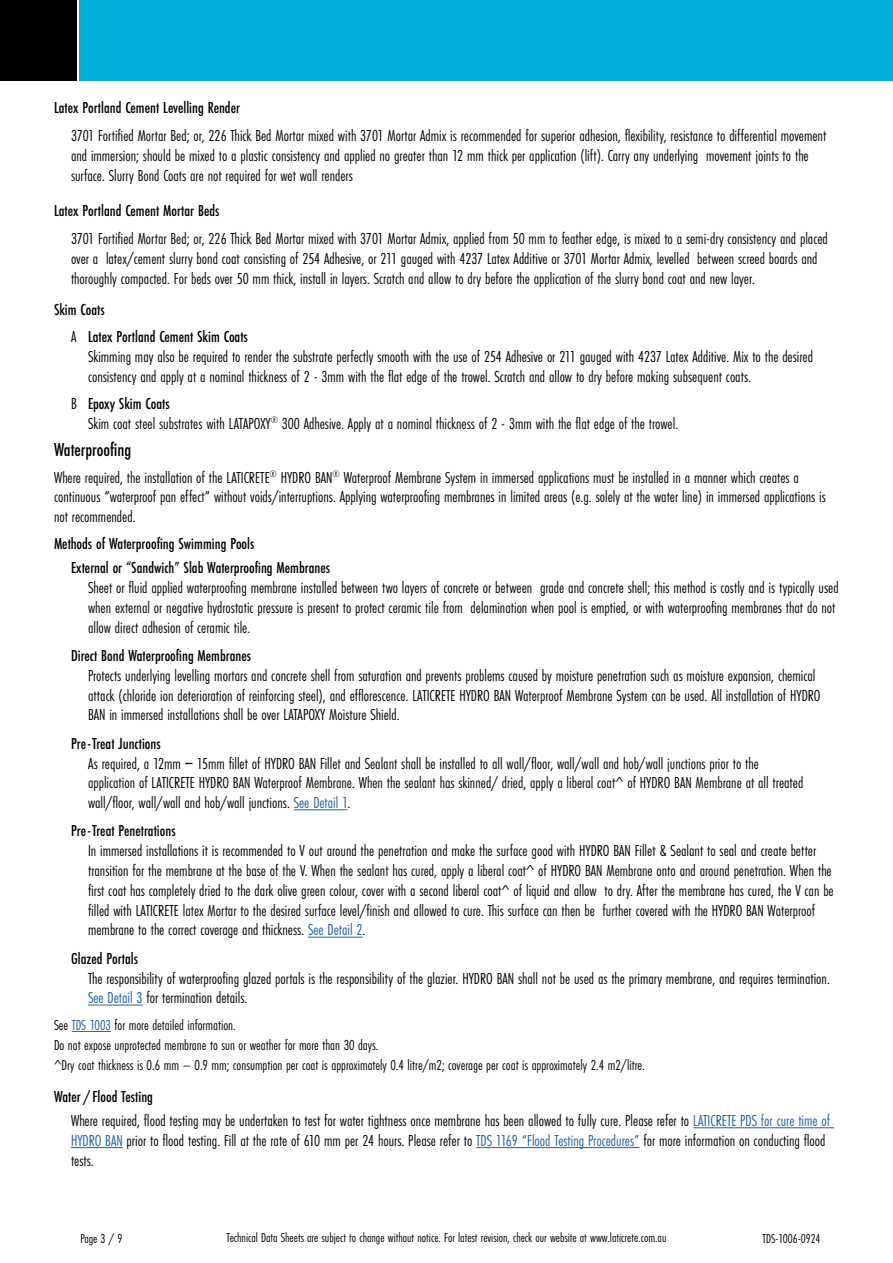
<style>
.page{position:relative;width:893px;height:1263px;background:#fff}
.page>*{position:absolute;margin:0;border:0;box-sizing:border-box;transform-origin:0 0}
.t1{font:500 19.5px "Futura PT Cond";color:#000}
.t2{font:16.5px/19.8px "Futura PT Cond";color:#000}
.t3{font:500 16.5px/27px "Futura PT Cond";color:#000}
.t4{font:15px/19.8px "Futura PT Cond";color:#000}
.t5{font:13.5px "Futura PT Cond";color:#000}
.s1{font-weight:400}
.s2{font-weight:500}
.s3{color:#215e9e}
</style>
<div class="page">
<div style="left:79px;top:0;width:814px;height:81px;background:#00afdb"></div>
<div style="left:0;top:0;width:77px;height:81px;background:#000"></div>
<hr style="left:294px;top:809px;width:54px;height:1px;background:#215e9e">
<hr style="left:308px;top:937px;width:55px;height:1px;background:#215e9e">
<hr style="left:88px;top:1005px;width:55px;height:1px;background:#215e9e">
<hr style="left:72px;top:1031px;width:39px;height:1px;background:#215e9e">
<hr style="left:693px;top:1127px;width:141px;height:1px;background:#215e9e">
<hr style="left:71px;top:1147px;width:52px;height:1px;background:#215e9e">
<hr style="left:476px;top:1147px;width:163px;height:1px;background:#215e9e">
<p class="t3" style="left:54px;top:94px;width:188px">Latex Portland Cement Levelling Render</p>
<p class="t2" style="left:71px;top:126px;width:757px">3701 Fortified Mortar Bed; or, 226 Thick Bed Mortar mixed with 3701 Mortar Admix is recommended for superior adhesion, flexibility, resistance to differential movement and immersion; should be mixed to a plastic consistency and applied no greater than 12 mm thick per application (lift). Carry any underlying movement joints to the surface. Slurry Bond Coats are not required for wet wall renders</p>
<p class="t3" style="left:54px;top:197px;width:167px">Latex Portland Cement Mortar Beds</p>
<p class="t2" style="left:71px;top:229px;width:758px">3701 Fortified Mortar Bed; or, 226 Thick Bed Mortar mixed with 3701 Mortar Admix, applied from 50 mm to feather edge, is mixed to a semi-dry consistency and placed over a latex/cement slurry bond coat consisting of 254 Adhesive, or 211 gauged with 4237 Latex Additive or 3701 Mortar Admix, levelled between screed boards and thoroughly compacted. For beds over 50 mm thick, install in layers. Scratch and allow to dry before the application of the slurry bond coat and new layer.</p>
<p class="t3" style="left:71px;top:296px;width:178px;text-indent:-17px">Skim Coats<br><span class="s1">A</span> Latex Portland Cement Skim Coats</p>
<p class="t2" style="left:88px;top:347px;width:726px">Skimming may also be required to render the substrate perfectly smooth with the use of 254 Adhesive or 211 gauged with 4237 Latex Additive. Mix to the desired consistency and apply at a nominal thickness of 2 - 3mm with the flat edge of the trowel. Scratch and allow to dry before making subsequent coats.</p>
<p class="t2" style="left:88px;top:393px;width:592px;text-indent:-17px">B <span class="s2">Epoxy Skim Coats<br></span>Skim coat steel substrates with LATAPOXY<sup>®</sup> 300 Adhesive. Apply at a nominal thickness of 2 - 3mm with the flat edge of the trowel.</p>
<p class="t1" style="left:54px;top:438px;width:79px">Waterproofing</p>
<p class="t2" style="left:54px;top:467px;width:773px">Where required, the installation of the LATICRETE<sup>®</sup> HYDRO BAN<sup>®</sup> Waterproof Membrane System in immersed applications must be installed in a manner which creates a continuous “waterproof pan effect” without voids/interruptions. Applying waterproofing membranes in limited areas (e.g. solely at the water line) in immersed applications is not recommended.</p>
<p class="t3" style="left:71px;top:532px;width:261px;line-height:24px;text-indent:-17px">Methods of Waterproofing Swimming Pools<br>External or “Sandwich” Slab Waterproofing Membranes</p>
<p class="t2" style="left:88px;top:578px;width:752px">Sheet or fluid applied waterproofing membrane installed between two layers of concrete or between grade and concrete shell; this method is costly and is typically used when external or negative hydrostatic pressure is present to protect ceramic tile from delamination when pool is emptied, or with waterproofing membranes that do not allow direct adhesion of ceramic tile.</p>
<p class="t3" style="left:71px;top:642px;width:182px">Direct Bond Waterproofing Membranes</p>
<p class="t2" style="left:88px;top:665px;width:734px">Protects underlying levelling mortars and concrete shell from saturation and prevents problems caused by moisture penetration such as moisture expansion, chemical attack (chloride ion deterioration of reinforcing steel), and efflorescence. LATICRETE HYDRO BAN Waterproof Membrane System can be used. All installation of HYDRO<br>BAN in immersed installations shall be over LATAPOXY Moisture Shield.</p>
<p class="t2" style="left:88px;top:733px;width:717px;text-indent:-17px"><span class="s2">Pre-Treat Junctions<br></span>As required, a 12mm <span class="s2">−</span> 15mm fillet of HYDRO BAN Fillet and Sealant shall be installed to all wall/floor, wall/wall and hob/wall junctions prior to the application of LATICRETE HYDRO BAN Waterproof Membrane. When the sealant has skinned/ dried, apply a liberal coat^ of HYDRO BAN Membrane at all treated wall/floor, wall/wall and hob/wall junctions. <span class="s3">See Detail 1</span>.</p>
<p class="t3" style="left:71px;top:817px;width:106px">Pre-Treat Penetrations</p>
<p class="t2" style="left:88px;top:841px;width:747px">In immersed installations it is recommended to V out around the penetration and make the surface good with HYDRO BAN Fillet &amp; Sealant to seal and create better transition for the membrane at the base of the V. When the sealant has cured, apply a liberal coat^ of HYDRO BAN Membrane onto and around penetration. When the first coat has completely dried to the dark olive green colour, cover with a second liberal coat^ of liquid and allow to dry. After the membrane has cured, the V can be filled with LATICRETE latex Mortar to the desired surface level/finish and allowed to cure. This surface can then be further covered with the HYDRO BAN Waterproof membrane to the correct coverage and thickness. <span class="s3">See Detail 2</span>.</p>
<p class="t3" style="left:71px;top:945px;width:68px">Glazed Portals</p>
<p class="t2" style="left:88px;top:968px;width:743px">The responsibility of waterproofing glazed portals is the responsibility of the glazier. HYDRO BAN shall not be used as the primary membrane, and requires termination.<br><span class="s3">See Detail 3</span> for termination details.</p>
<p class="t4" style="left:54px;top:1015px;width:592px">See <span class="s3">TDS 1003</span> for more detailed information.<br>Do not expose unprotected membrane to sun or weather for more than 30 days.<br>^Dry coat thickness is 0.6 mm – 0.9 mm; consumption per coat is approximately 0.4 litre/m2; coverage per coat is approximately 2.4 m2/litre.</p>
<p class="t2" style="left:71px;top:1084px;width:761px;line-height:24px;text-indent:-17px"><span class="s2">Water / Flood Testing<br></span>Where required, flood testing may be undertaken to test for water tightness once membrane has been allowed to fully cure. Please refer to <span class="s3">LATICRETE PDS for cure time of</span></p>
<p class="t2" style="left:71px;top:1130px;width:756px"><span class="s3">HYDRO BAN</span> prior to flood testing. Fill at the rate of 610 mm per 24 hours. Please refer to <span class="s3">TDS 1169 “Flood Testing Procedures”</span> for more information on conducting flood tests.</p>
<p class="t5" style="left:81px;top:1231px;width:43px">Page 3 / 9</p>
<p class="t5" style="left:226px;top:1230px;width:441px">Technical Data Sheets are subject to change without notice. For latest revision, check our website at www.laticrete.com.au</p>
<p class="t5" style="left:763px;top:1231px;width:59px">TDS-1006-0924</p>
</div>
